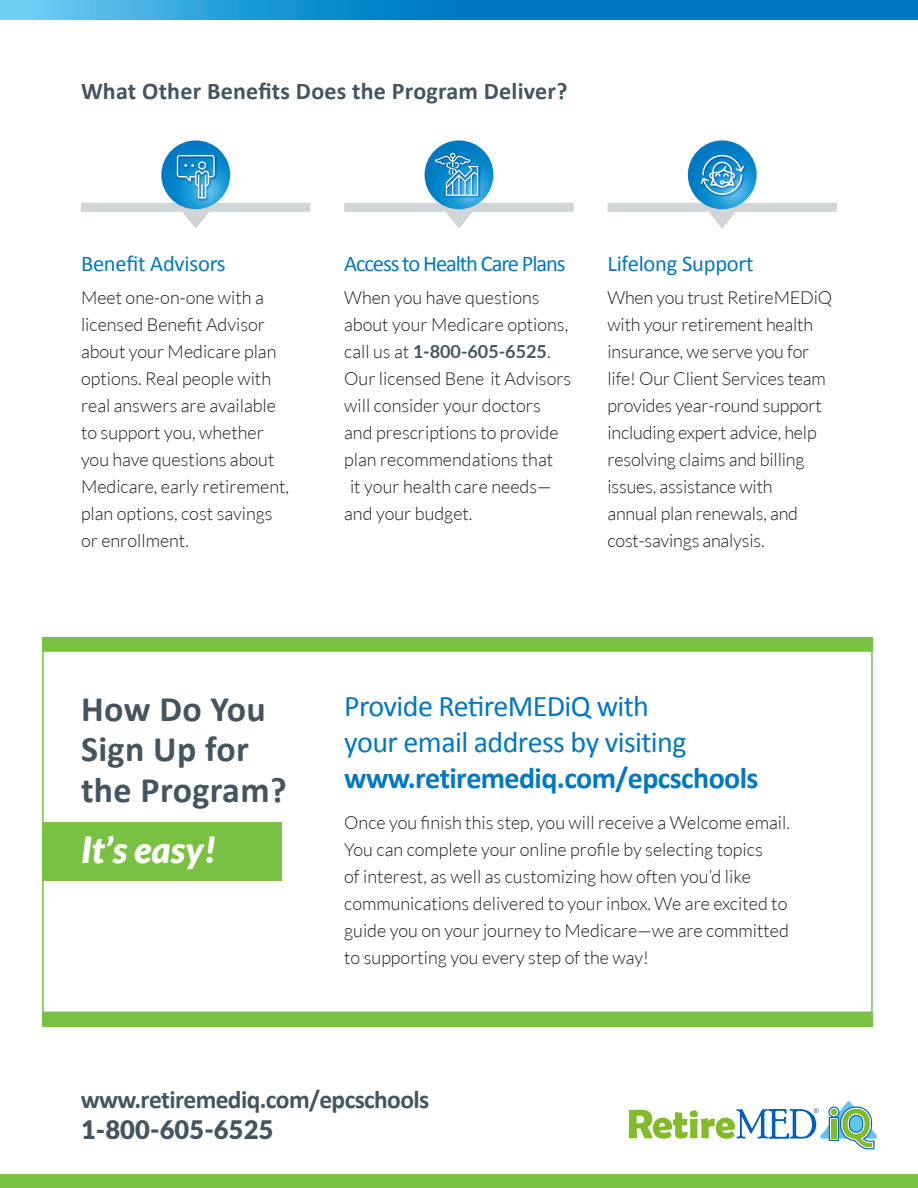
<style>
.page{position:relative;width:918px;height:1188px;background:#fff}
.page>*{position:absolute;margin:0;border:0;box-sizing:border-box;transform-origin:0 0}
.t1{font:700 36px/40.5px "Calibri";letter-spacing:.01em;color:#45555f}
.t2{font:italic 900 36px "Lato";color:#fff}
.t3{font:30px/36px "Calibri";letter-spacing:-.02em;color:#0079c2}
.t4{font:700 25.5px/31.5px "Calibri";letter-spacing:-.025em;color:#45555f}
.t5{font:700 24px "Calibri";letter-spacing:.01em;color:#45555f}
.t6{font:22.5px "Calibri";letter-spacing:-.015em;color:#0079c2}
.t7{font:22.5px "Calibri";letter-spacing:-.05em;color:#0079c2}
.t8{font:300 18px/27px "Lato";color:#231f20}
.t9{font:700 18px "Lato";color:#45555f}
.s1{font-weight:300;color:#231f20}
.s2{font-weight:700}
.s3{font-family:"Lato";font-weight:900}
</style>
<div class="page">
<div style="left:0;top:1174px;width:918px;height:14px;background:#79c142"></div>
<svg style="left:182px;top:212px;width:27px;height:16px"></svg>
<svg style="left:446px;top:212px;width:26px;height:16px"></svg>
<svg style="left:709px;top:212px;width:27px;height:16px"></svg>
<div style="left:81px;top:203px;width:229px;height:9px;background:#d1d5d7"></div>
<div style="left:344px;top:203px;width:230px;height:9px;background:#d1d5d7"></div>
<div style="left:608px;top:203px;width:229px;height:9px;background:#d1d5d7"></div>
<svg style="left:688px;top:140px;width:69px;height:69px"></svg>
<img style="left:699px;top:153px;width:49px;height:46px">
<svg style="left:701px;top:154px;width:43px;height:41px;background:#4ca4d6"></svg>
<svg style="left:161px;top:140px;width:69px;height:69px;background:#1089cb"></svg>
<img style="left:175px;top:153px;width:44px;height:49px">
<svg style="left:177px;top:155px;width:38px;height:44px;background:#45a4d8"></svg>
<svg style="left:425px;top:140px;width:68px;height:69px"></svg>
<img style="left:433px;top:151px;width:49px;height:49px">
<svg style="left:435px;top:153px;width:43px;height:43px;background:#46a1d5"></svg>
<svg style="left:629px;top:1101px;width:248px;height:48px"></svg>
<svg style="left:0;top:0;width:918px;height:20px;background:#168dce"></svg>
<div style="left:42px;top:822px;width:240px;height:59px;background:#79c142"></div>
<div style="left:42px;top:650px;width:831px;height:363px;border:2px solid #79c142"></div>
<div style="left:42px;top:637px;width:831px;height:13px;background:#79c142"></div>
<div style="left:42px;top:1013px;width:831px;height:14px;background:#79c142"></div>
<p class="t5" style="left:81px;top:76px;width:488px">What Other Benefits Does the Program Deliver?</p>
<p class="t6" style="left:81px;top:249px;width:146px">Benefit Advisors</p>
<p class="t8" style="left:81px;top:284px;width:210px">Meet one-on-one with a licensed Benefit Advisor about your Medicare plan options. Real people with real answers are available to support you, whether you have questions about<br>Medicare, early retirement, plan options, cost savings or enrollment.</p>
<p class="t7" style="left:344px;top:249px;width:223px">Access to Health Care Plans</p>
<p class="t8" style="left:344px;top:284px;width:197px">When you have questions</p>
<p class="t8" style="left:344px;top:311px;width:226px">about your Medicare options,</p>
<p class="t9" style="left:344px;top:341px;width:208px"><span class="s1">call us at</span> 1-800-605-6525<span class="s1">.</span></p>
<p class="t8" style="left:344px;top:365px;width:229px">Our licensed Bene it Advisors</p>
<p class="t8" style="left:344px;top:392px;width:198px">will consider your doctors</p>
<p class="t8" style="left:344px;top:419px;width:216px">and prescriptions to provide</p>
<p class="t8" style="left:344px;top:446px;width:210px">plan recommendations that</p>
<p class="t8" style="left:350px;top:473px;width:203px">it your health care needs—</p>
<p class="t8" style="left:344px;top:500px;width:130px">and your budget.</p>
<p class="t6" style="left:608px;top:249px;width:148px">Lifelong Support</p>
<p class="t8" style="left:608px;top:284px;width:226px">When you trust RetireMEDiQ with your retirement health insurance, we serve you for life! Our Client Services team provides year-round support including expert advice, help resolving claims and billing issues, assistance with<br>annual plan renewals, and cost-savings analysis.</p>
<p class="t1" style="left:81px;top:689px;width:207px">How Do You<br>Sign Up for the Program?</p>
<p class="t2" style="left:81px;top:828px;width:137px">It’s easy!</p>
<p class="t3" style="left:344px;top:689px;width:416px">Provide RetireMEDiQ with<br>your email address by visiting <span class="s2">www.retiremediq.com/epcschools</span></p>
<p class="t8" style="left:344px;top:809px;width:447px">Once you finish this step, you will receive a Welcome email.<br>You can complete your online profile by selecting topics<br>of interest, as well as customizing how often you’d like communications delivered to your inbox. We are excited to guide you on your journey to Medicare—we are committed to supporting you every step of the way!</p>
<p class="t4" style="left:81px;top:1083px;width:350px">www.retiremediq.com/epcschools<br><span class="s3">1-800-605-6525</span></p>
</div>
